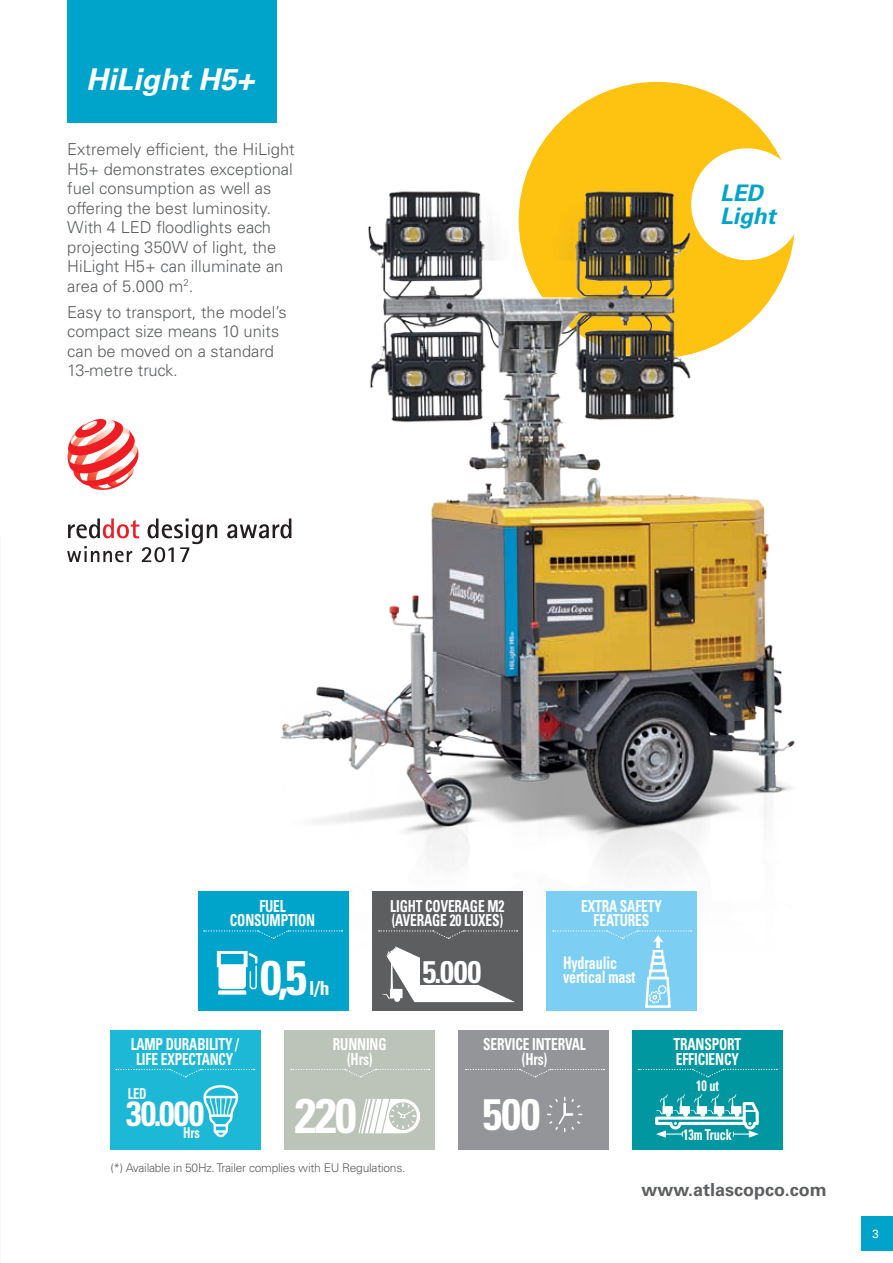
<style>
.page{position:relative;width:893px;height:1263px;background:#fff}
.page>*{position:absolute;margin:0;border:0;box-sizing:border-box;transform-origin:0 0}
.t1{font:700 condensed 48.6px "Univers LT Std";color:#fff}
.t2{font:700 condensed 43.95px "Univers LT Std";color:#fff}
.t3{font:700 condensed 34.95px "Univers LT Std";color:#fff}
.t4{font:700 condensed 31.2px "Univers LT Std";color:#fff}
.t5{font:italic 700 30px "Univers LT Std";color:#fff}
.t6{font:italic 700 22.8px/22.8px "Univers LT Std";color:#00a4ca}
.t7{font:700 condensed 19.5px "Univers LT Std";color:#fff}
.t8{font:700 18px "Univers LT Std";color:#5c5e60}
.t9{font:700 condensed 17.25px/14.9px "Univers LT Std";letter-spacing:-.01em;color:#fff;scale:.81 1}
.t10{font:300 16.5px/19.5px "Univers LT Std";color:#5c5e60}
.t11{font:700 condensed 16.5px/14.9px "Univers LT Std";letter-spacing:-.01em;color:#fff;text-align:center;scale:.81 1}
.t12{font:700 condensed 15px "Univers LT Std";letter-spacing:-.01em;color:#fff;scale:.81 1}
.t13{font:300 12px "Univers LT Std";letter-spacing:-.02em;color:#5c5e60}
.t14{font:12px "Univers LT Std";color:#fff}
</style>
<div class="page">
<div style="left:519px;top:82px;width:276px;height:276px;background:#fec210;border-radius:50%"></div>
<img style="left:249px;top:107px;width:546px;height:893px">
<div style="left:691px;top:148px;width:112px;height:112px;background:#fff;border-radius:50%"></div>
<div style="left:861px;top:1217px;width:32px;height:34px;background:#00a4ca"></div>
<div style="left:67px;top:0;width:210px;height:122px;background:#00a4ca"></div>
<svg style="left:227px;top:518px;width:64px;height:20px"></svg>
<svg style="left:68px;top:419px;width:71px;height:71px"></svg>
<svg style="left:67px;top:518px;width:150px;height:44px"></svg>
<div style="left:284px;top:1030px;width:150px;height:120px;background:#bcc3b8"></div>
<svg style="left:358px;top:1099px;width:62px;height:34px"></svg>
<svg style="left:291px;top:1069px;width:139px;height:9px"></svg>
<div style="left:198px;top:891px;width:150px;height:120px;background:#00a4ca"></div>
<svg style="left:217px;top:951px;width:40px;height:44px"></svg>
<svg style="left:204px;top:930px;width:138px;height:9px"></svg>
<div style="left:458px;top:1030px;width:150px;height:120px;background:#939598"></div>
<svg style="left:466px;top:1069px;width:138px;height:9px"></svg>
<svg style="left:547px;top:1097px;width:35px;height:35px"></svg>
<div style="left:372px;top:891px;width:150px;height:120px;background:#5c5e60"></div>
<svg style="left:379px;top:930px;width:139px;height:9px"></svg>
<svg style="left:382px;top:946px;width:133px;height:56px"></svg>
<div style="left:632px;top:1030px;width:150px;height:120px;background:#0097a0"></div>
<svg style="left:638px;top:1068px;width:139px;height:10px"></svg>
<svg style="left:655px;top:1094px;width:104px;height:44px"></svg>
<div style="left:110px;top:1030px;width:150px;height:120px;background:#1cb8d6"></div>
<svg style="left:116px;top:1068px;width:139px;height:10px"></svg>
<svg style="left:203px;top:1085px;width:35px;height:52px"></svg>
<div style="left:546px;top:891px;width:150px;height:120px;background:#7ccff2"></div>
<div style="left:652px;top:950px;width:12px;height:8px;border:2px solid #fff"></div>
<svg style="left:553px;top:930px;width:139px;height:18px"></svg>
<div style="left:651px;top:956px;width:14px;height:9px;border:2px solid #fff"></div>
<div style="left:650px;top:962px;width:16px;height:10px;border:2px solid #fff"></div>
<div style="left:649px;top:970px;width:18px;height:9px;border:2px solid #fff"></div>
<svg style="left:645px;top:975px;width:26px;height:33px"></svg>
<h3 class="t5" style="left:86px;top:62px;width:169px">HiLight H5+</h3>
<p class="t10" style="left:67px;top:140px;width:229px">Extremely efficient, the HiLight<br>H5+ demonstrates exceptional fuel consumption as well as offering the best luminosity.<br>With 4 LED floodlights each projecting 350W of light, the<br>HiLight H5+ can illuminate an area of 5.000 m<sup>2</sup>.</p>
<p class="t10" style="left:67px;top:302px;width:221px">Easy to transport, the model’s compact size means 10 units can be moved on a standard<br>13-metre truck.</p>
<h3 class="t6" style="left:720px;top:182px;width:57px">LED<br>Light</h3>
<p class="t11" style="left:230px;top:898px;width:107px">FUEL<br>CONSUMPTION</p>
<h1 class="t1" style="left:260px;top:947px;width:49px">0,5</h1>
<p class="t7" style="left:309px;top:976px;width:22px">l/h</p>
<p class="t11" style="left:390px;top:898px;width:142px;text-align:left">LIGHT COVERAGE M2 (AVERAGE 20 LUXES)</p>
<h3 class="t4" style="left:423px;top:953px;width:60px">5.000</h3>
<p class="t11" style="left:581px;top:898px;width:101px">EXTRA SAFETY<br>FEATURES</p>
<p class="t9" style="left:563px;top:955px;width:91px">Hydraulic vertical mast</p>
<p class="t11" style="left:131px;top:1037px;width:135px">LAMP DURABILITY /<br>LIFE EXPECTANCY</p>
<p class="t12" style="left:128px;top:1085px;width:25px">LED</p>
<h3 class="t3" style="left:126px;top:1091px;width:79px">30.000</h3>
<p class="t12" style="left:183px;top:1123px;width:22px">Hrs</p>
<p class="t11" style="left:333px;top:1037px;width:68px">RUNNING (Hrs)</p>
<h1 class="t1" style="left:295px;top:1086px;width:63px">220</h1>
<p class="t13" style="left:110px;top:1161px;width:296px">(*) Available in 50Hz. Trailer complies with EU Regulations.</p>
<p class="t11" style="left:483px;top:1037px;width:128px">SERVICE INTERVAL (Hrs)</p>
<h2 class="t2" style="left:483px;top:1087px;width:59px">500</h2>
<p class="t11" style="left:674px;top:1037px;width:85px;text-align:left">TRANSPORT<br>EFFICIENCY</p>
<p class="t12" style="left:696px;top:1077px;width:29px">10 ut</p>
<p class="t12" style="left:683px;top:1125px;width:62px">13m Truck</p>
<p class="t8" style="left:641px;top:1179px;width:187px">www.atlascopco.com</p>
<p class="t14" style="left:872px;top:1227px;width:8px">3</p>
</div>
